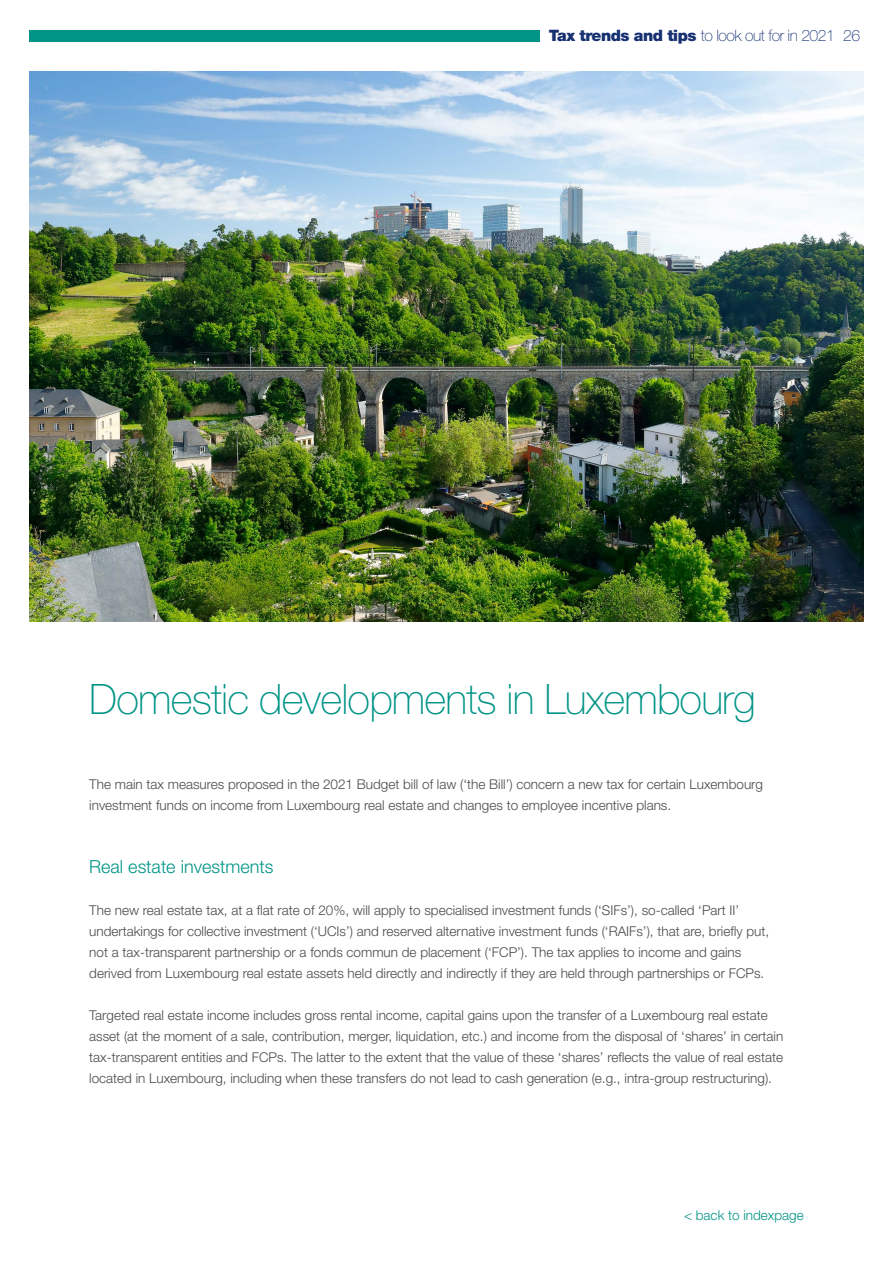
<style>
.page{position:relative;width:893px;height:1263px;background:#fff}
.page>*{position:absolute;margin:0;border:0;box-sizing:border-box;transform-origin:0 0}
.t1{font:100 42px "Helvetica Neue LT Pro";letter-spacing:-.02em;color:#009486}
.t2{font:300 18px "Helvetica Neue LT Pro";color:#009486}
.t3{font:100 15.75px "Helvetica Neue LT Pro";letter-spacing:-.03em;color:#163072}
.t4{font:300 13.5px/21px "Helvetica Neue LT Pro";color:#4a4a49}
.t5{font:300 13.5px "Helvetica Neue LT Pro";color:#009486}
.s1{font-weight:900}
</style>
<div class="page">
<div style="left:30px;top:30px;width:510px;height:11px;background:#009486"></div>
<img style="left:30px;top:71px;width:833px;height:550px">
<p class="t3" style="left:549px;top:27px;width:313px"><span class="s1">Tax trends and tips</span> to look out for in 2021 26</p>
<h1 class="t1" style="left:89px;top:675px;width:668px">Domestic developments in Luxembourg</h1>
<p class="t4" style="left:89px;top:773px;width:675px">The main tax measures proposed in the 2021 Budget bill of law (‘the Bill’) concern a new tax for certain Luxembourg investment funds on income from Luxembourg real estate and changes to employee incentive plans.</p>
<h2 class="t2" style="left:89px;top:856px;width:186px">Real estate investments</h2>
<p class="t4" style="left:89px;top:899px;width:681px">The new real estate tax, at a flat rate of 20%, will apply to specialised investment funds (‘SIFs’), so-called ‘Part II’ undertakings for collective investment (‘UCIs’) and reserved alternative investment funds (‘RAIFs’), that are, briefly put, not a tax-transparent partnership or a fonds commun de placement (‘FCP’). The tax applies to income and gains derived from Luxembourg real estate assets held directly and indirectly if they are held through partnerships or FCPs.</p>
<p class="t4" style="left:89px;top:1004px;width:695px">Targeted real estate income includes gross rental income, capital gains upon the transfer of a Luxembourg real estate asset (at the moment of a sale, contribution, merger, liquidation, etc.) and income from the disposal of ‘shares’ in certain tax-transparent entities and FCPs. The latter to the extent that the value of these ‘shares’ reflects the value of real estate located in Luxembourg, including when these transfers do not lead to cash generation (e.g., intra-group restructuring).</p>
<p class="t5" style="left:684px;top:1207px;width:121px">&lt; back to indexpage</p>
</div>
